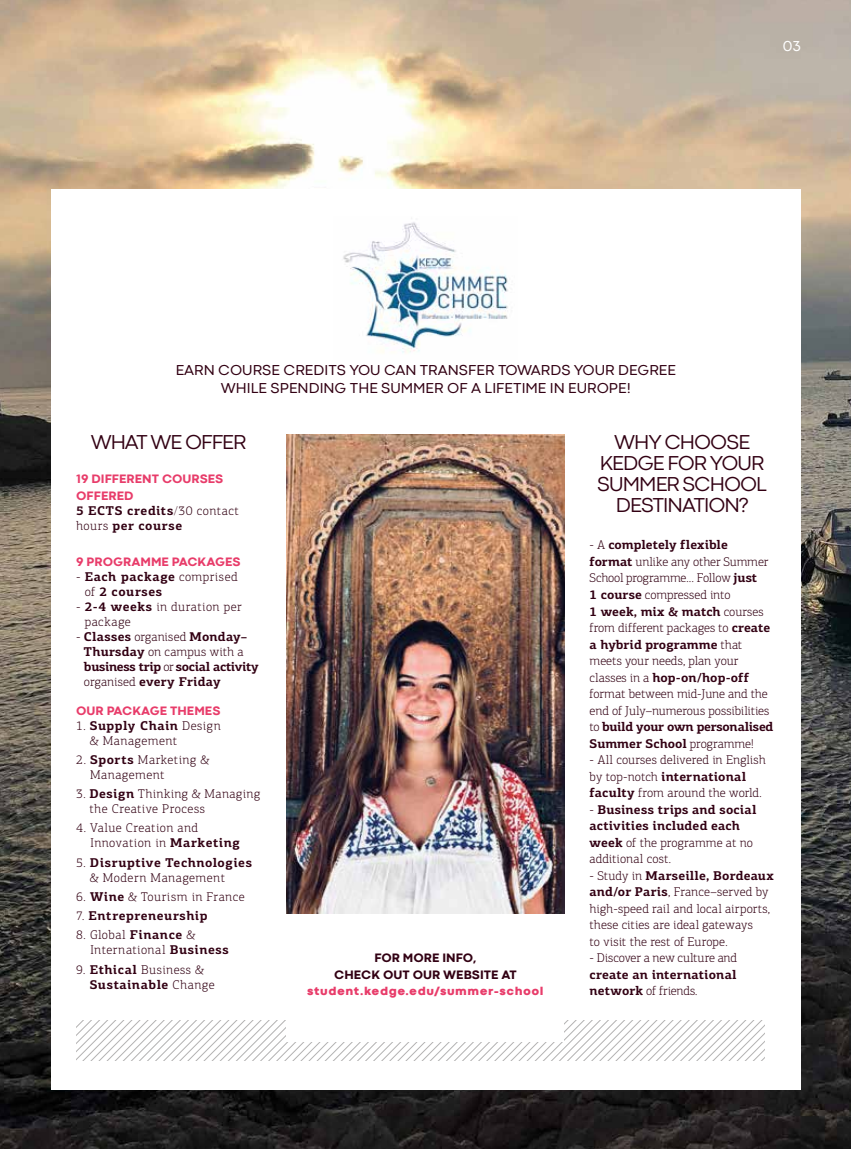
<style>
.page{position:relative;width:851px;height:1149px;background:#fff}
.page>*{position:absolute;margin:0;border:0;box-sizing:border-box;transform-origin:0 0}
.t1{font:21px/21px "Codec Cold News";letter-spacing:-.05em;color:#320013;text-align:center}
.t2{font:15px/18px "Codec Cold";color:#320013;text-align:center}
.t3{font:15px "Codec Cold";color:#fff}
.t4{font:300 12.75px/16.5px "PF Centro Slab Pro";letter-spacing:-.01em;color:#320013}
.t5{font:300 12.75px/16.5px "PF Centro Slab Pro";letter-spacing:.01em;color:#320013}
.t6{font:700 12.75px/16.5px "PF Centro Slab Pro";letter-spacing:.025em;color:#320013}
.t7{font:300 12.75px/15px "PF Centro Slab Pro";letter-spacing:.04em;color:#320013}
.t8{font:700 12.75px/15px "PF Centro Slab Pro";letter-spacing:-.015em;color:#320013}
.t9{font:300 12.75px/15px "PF Centro Slab Pro";letter-spacing:.035em;color:#320013}
.t10{font:800 12.75px/16.5px "Codec Cold";color:#e83c6a}
.t11{font:700 12.75px/15px "PF Centro Slab Pro";letter-spacing:.045em;color:#320013}
.t12{font:300 12.75px/15px "PF Centro Slab Pro";letter-spacing:.03em;color:#320013}
.t13{font:700 12.75px/16.5px "PF Centro Slab Pro";letter-spacing:.005em;color:#320013}
.t14{font:700 12.75px/15px "PF Centro Slab Pro";letter-spacing:.05em;color:#320013}
.t15{font:800 12.75px/16.5px "Codec Cold";color:#320013;text-align:center}
.t16{font:800 12px "Codec Cold";letter-spacing:.04em;color:#e83c6a}
.s1{font-weight:300}
.s2{font-weight:700}
</style>
<div class="page">
<img style="left:0;top:0;width:850px;height:1148px">
<div style="left:51px;top:189px;width:749px;height:900px;background:#fff"></div>
<svg style="left:76px;top:1020px;width:688px;height:41px"></svg>
<div style="left:286px;top:914px;width:278px;height:126px;background:#fff"></div>
<img style="left:286px;top:434px;width:278px;height:479px">
<img style="left:343px;top:222px;width:165px;height:131px">
<p class="t3" style="left:782px;top:37px;width:20px">03</p>
<p class="t2" style="left:176px;top:361px;width:502px">EARN COURSE CREDITS YOU CAN TRANSFER TOWARDS YOUR DEGREE<br>WHILE SPENDING THE SUMMER OF A LIFETIME IN EUROPE!</p>
<h1 class="t1" style="left:91px;top:431px;width:157px">WHAT WE OFFER</h1>
<p class="t10" style="left:76px;top:471px;width:149px">19 DIFFERENT COURSES<br>OFFERED</p>
<p class="t14" style="left:76px;top:502px;width:164px">5 ECTS credits<span class="s1">/30 contact hours</span> per course</p>
<p class="t10" style="left:76px;top:553px;width:166px">9 PROGRAMME PACKAGES</p>
<p class="t11" style="left:85px;top:568px;width:154px;text-indent:-9px"><span class="s1">-</span> Each package <span class="s1">comprised of</span> 2 courses</p>
<p class="t7" style="left:85px;top:599px;width:158px;text-indent:-9px">- <span class="s2">2-4 weeks</span> in duration per package</p>
<p class="t8" style="left:84px;top:628px;width:176px;text-indent:-8px"><span class="s1">-</span> Classes <span class="s1">organised</span> Monday–<br>Thursday <span class="s1">on campus with a </span>business trip <span class="s1">or</span> social activity <span class="s1">organised</span> every Friday</p>
<p class="t10" style="left:76px;top:701px;width:146px">OUR PACKAGE THEMES</p>
<p class="t7" style="left:90px;top:717px;width:133px;text-indent:-14px">1. <span class="s2">Supply Chain</span> Design &amp; Management</p>
<p class="t7" style="left:90px;top:751px;width:121px;text-indent:-14px">2. <span class="s2">Sports</span> Marketing &amp;<br>Management</p>
<p class="t9" style="left:89px;top:786px;width:172px;text-indent:-13px">3. <span class="s2">Design</span> Thinking &amp; Managing the Creative Process</p>
<p class="t12" style="left:90px;top:820px;width:151px;text-indent:-14px">4. Value Creation and<br>Innovation in <span class="s2">Marketing</span></p>
<p class="t6" style="left:90px;top:854px;width:164px;line-height:15px;text-indent:-14px"><span class="s1">5.</span> Disruptive Technologies <span class="s1">&amp; Modern Management</span></p>
<p class="t7" style="left:76px;top:888px;width:170px">6. <span class="s2">Wine</span> &amp; Tourism in France</p>
<p class="t11" style="left:76px;top:907px;width:133px"><span class="s1">7.</span> Entrepreneurship</p>
<p class="t9" style="left:90px;top:927px;width:140px;text-indent:-14px">8. Global <span class="s2">Finance</span> &amp;<br>International <span class="s2">Business</span></p>
<p class="t6" style="left:90px;top:961px;width:126px;line-height:15px;text-indent:-14px"><span class="s1">9.</span> Ethical <span class="s1">Business &amp;<br></span>Sustainable <span class="s1">Change</span></p>
<p class="t15" style="left:334px;top:949px;width:184px">FOR MORE INFO,<br>CHECK OUT OUR WEBSITE AT</p>
<p class="t16" style="left:307px;top:983px;width:238px">student.kedge.edu/summer-school</p>
<h1 class="t1" style="left:597px;top:431px;width:172px">WHY CHOOSE<br>KEDGE FOR YOUR<br>SUMMER SCHOOL<br>DESTINATION?</h1>
<p class="t4" style="left:589px;top:537px;width:185px">- A <span class="s2">completely flexible format</span> unlike any other Summer<br>School programme… Follow <span class="s2">just<br>1 course</span> compressed into<br><span class="s2">1 week, mix &amp; match</span> courses from different packages to <span class="s2">create a hybrid programme</span> that meets your needs, plan your classes in a <span class="s2">hop-on/hop-off </span>format between mid-June and the end of July–numerous possibilities to <span class="s2">build your own personalised<br>Summer School</span> programme!</p>
<p class="t5" style="left:589px;top:751px;width:178px">- All courses delivered in English by top-notch <span class="s2">international faculty</span> from around the world.</p>
<p class="t6" style="left:589px;top:800px;width:168px"><span class="s1">-</span> Business trips and social activities included each week <span class="s1">of the programme at no additional cost.</span></p>
<p class="t5" style="left:589px;top:866px;width:186px">- Study in <span class="s2">Marseille, Bordeaux and/or Paris</span>, France–served by high-speed rail and local airports, these cities are ideal gateways<br>to visit the rest of Europe.</p>
<p class="t4" style="left:589px;top:949px;width:149px">- Discover a new culture and</p>
<p class="t13" style="left:589px;top:965px;width:148px">create an international network <span class="s1">of friends.</span></p>
</div>
